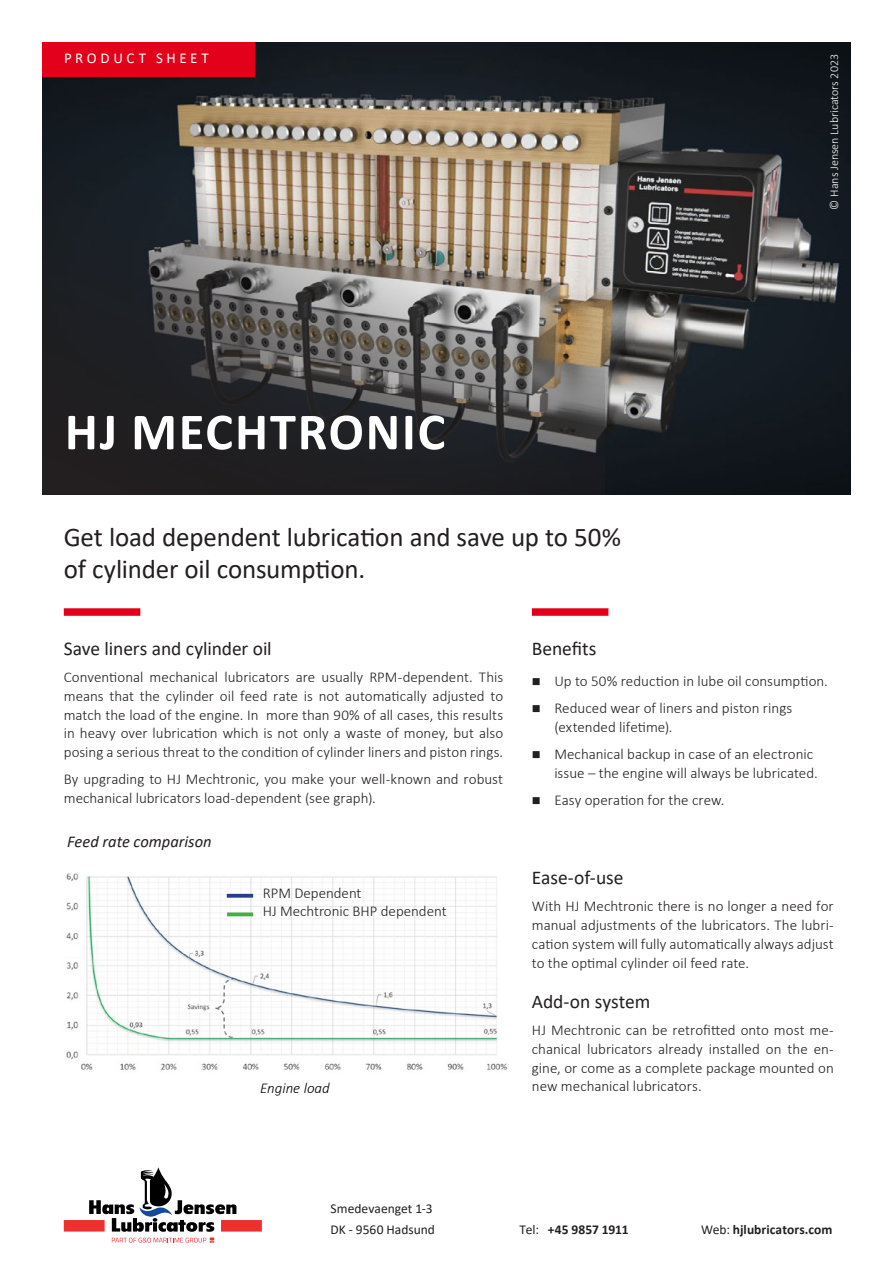
<style>
.page{position:relative;width:893px;height:1263px;background:#fff}
.page>*{position:absolute;margin:0;border:0;box-sizing:border-box;transform-origin:0 0}
.t1{font:700 52.5px "Calibri";letter-spacing:.03em;color:#fff}
.t2{font:27px/32.4px "Calibri";letter-spacing:-.005em;color:#231f20}
.t3{font:19.5px "Calibri";letter-spacing:-.005em;color:#231f20}
.t4{font:italic 16.5px "Calibri";color:#231f20}
.t5{font:300 15px/18.8px "Calibri";color:#231f20;text-align:justify}
.t6{font:15px "Calibri";letter-spacing:.24em;color:#fff}
.t7{font:italic 300 15px "Calibri";color:#000}
.t8{font:700 13.5px "Calibri";letter-spacing:.005em;color:#231f20}
.t9{font:13.5px/21px "Calibri";letter-spacing:.005em;color:#231f20}
.t10{font:300 12px "Calibri";color:#fff}
.s1{font-weight:400}
</style>
<div class="page">
<svg style="left:64px;top:1167px;width:198px;height:75px"></svg>
<img style="left:605px;top:43px;width:245px;height:452px">
<svg style="left:43px;top:43px;width:562px;height:452px"></svg>
<div style="left:64px;top:608px;width:76px;height:8px;background:#e2001a"></div>
<div style="left:532px;top:608px;width:76px;height:8px;background:#e2001a"></div>
<div style="left:43px;top:43px;width:212px;height:34px;background:#e2001a"></div>
<img style="left:66px;top:873px;width:442px;height:197px">
<svg style="left:227px;top:912px;width:26px;height:4px"></svg>
<div style="left:227px;top:894px;width:26px;height:4px;border:2px solid #253f8e"></div>
<p class="t6" style="left:64px;top:49px;width:146px">PRODUCT SHEET</p>
<h1 class="t1" style="left:65px;top:400px;width:382px">HJ MECHTRONIC</h1>
<h2 class="t2" style="left:64px;top:520px;width:559px">Get load dependent lubrication and save up to 50% of cylinder oil consumption.</h2>
<p class="t10" style="left:827px;top:210px;width:157px;rotate:-90deg">© Hans Jensen Lubricators 2023</p>
<h3 class="t3" style="left:64px;top:635px;width:209px">Save liners and cylinder oil</h3>
<p class="t5" style="left:64px;top:667px;width:441px">Conventional mechanical lubricators are usually RPM-dependent. This means that the cylinder oil feed rate is not automatically adjusted to match the load of the engine. In more than 90% of all cases, this results in heavy over lubrication which is not only a waste of money, but also posing a serious threat to the condition of cylinder liners and piston rings.</p>
<p class="t5" style="left:64px;top:770px;width:441px">By upgrading to HJ Mechtronic, you make your well-known and robust mechanical lubricators load-dependent (see graph).</p>
<p class="t4" style="left:67px;top:836px;width:146px">Feed rate comparison</p>
<p class="t5" style="left:263px;top:884px;width:185px;line-height:18px">RPM Dependent<br>HJ Mechtronic BHP dependent</p>
<p class="t7" style="left:260px;top:1082px;width:71px">Engine load</p>
<h3 class="t3" style="left:532px;top:635px;width:66px">Benefits</h3>
<p class="t5" style="left:532px;top:671px;width:298px">■ Up to 50% reduction in lube oil consump tion.</p>
<p class="t5" style="left:554px;top:699px;width:239px;text-indent:-23px">■ Reduced wear of liners and piston rings (extended lifetime).</p>
<p class="t5" style="left:532px;top:745px;width:287px;text-align:right">■ Mechanical backup in case of an electronic issue – the engine will always be lubricated.</p>
<p class="t5" style="left:532px;top:791px;width:194px">■ Easy operation for the crew.</p>
<h3 class="t3" style="left:532px;top:864px;width:93px">Ease-of-use</h3>
<p class="t5" style="left:532px;top:897px;width:303px">With HJ Mechtronic there is no longer a need for manual adjustments of the lubricators. The lubri&shy;cation system will fully automatically always adjust to the optimal cylinder oil feed rate.</p>
<h3 class="t3" style="left:532px;top:988px;width:120px">Add-on system</h3>
<p class="t5" style="left:532px;top:1021px;width:303px">HJ Mechtronic can be retrofitted onto most me&shy;chanical lubricators already installed on the en&shy;gine, or come as a complete package mounted on new mechanical lubricators.</p>
<p class="t9" style="left:331px;top:1199px;width:106px">Smedevaenget 1-3<br>DK - 9560 Hadsund</p>
<p class="t8" style="left:520px;top:1225px;width:111px"><span class="s1">Tel:</span> +45 9857 1911</p>
<p class="t8" style="left:701px;top:1225px;width:133px"><span class="s1">Web:</span> hjlubricators.com</p>
</div>
